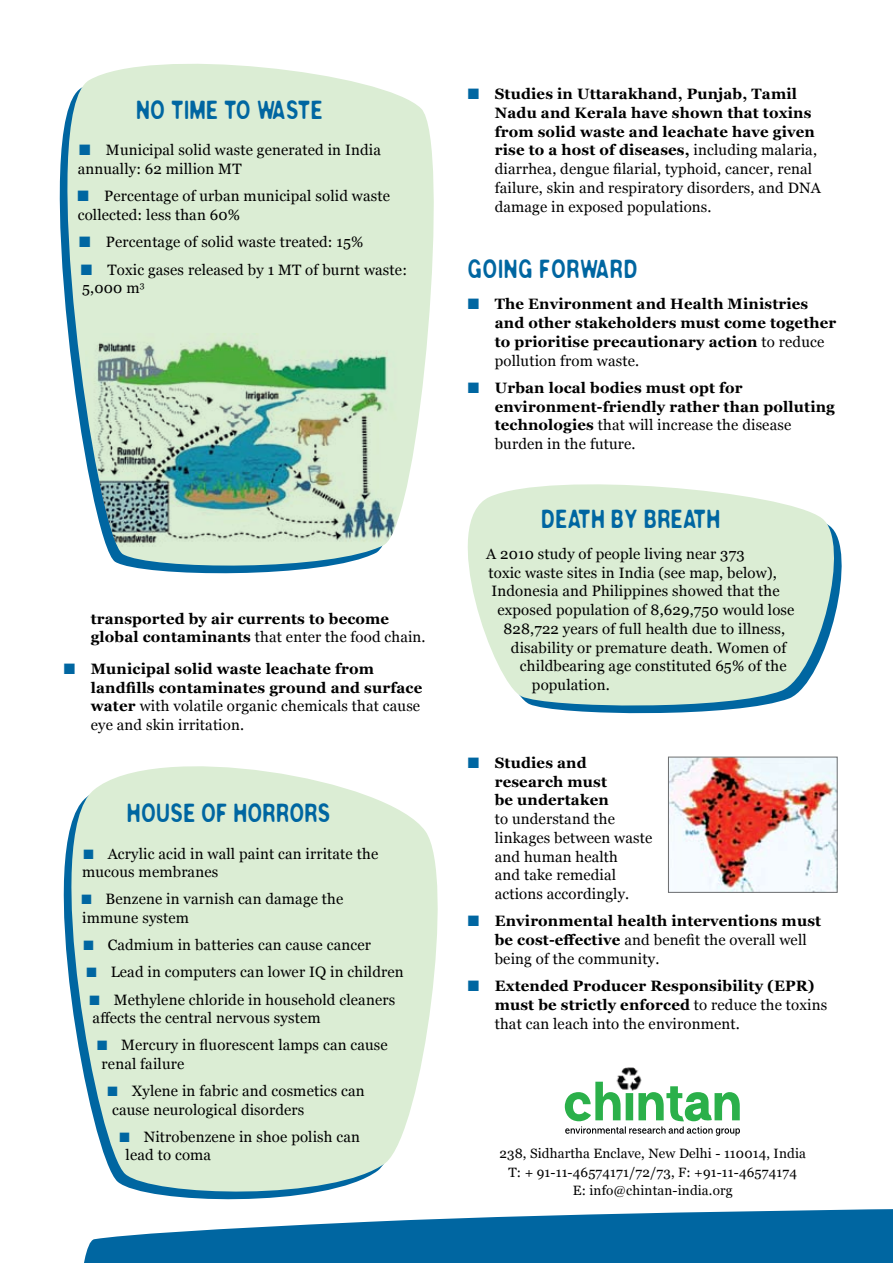
<style>
.page{position:relative;width:893px;height:1263px;background:#fff}
.page>*{position:absolute;margin:0;border:0;box-sizing:border-box;transform-origin:0 0}
.t1{font:100 24px "Washout";letter-spacing:.01em;color:#0066a1}
.t2{font:15px/18.8px "Georgia";letter-spacing:.01em;color:#000}
.t3{font:700 15px/18.8px "Georgia";letter-spacing:.01em;color:#000}
.t4{font:13.5px/18.8px "Georgia";letter-spacing:.01em;color:#000;text-align:center}
.s1{color:#0066a1}
.s2{font-weight:400}
.s3{font-weight:700}
</style>
<div class="page">
<svg style="left:84px;top:1209px;width:809px;height:54px"></svg>
<img style="left:564px;top:1067px;width:152px;height:67px">
<img style="left:565px;top:1082px;width:175px;height:39px">
<img style="left:581px;top:1126px;width:126px;height:8px">
<img style="left:716px;top:1128px;width:24px;height:8px">
<svg style="left:59px;top:64px;width:375px;height:507px;fill:#dbedd4"></svg>
<img style="left:85px;top:334px;width:319px;height:212px">
<svg style="left:63px;top:766px;width:375px;height:434px;background:#d9ebd8"></svg>
<svg style="left:467px;top:484px;width:375px;height:227px;background:#d6e9d7"></svg>
<img style="left:670px;top:758px;width:166px;height:133px">
<div style="left:668px;top:756px;width:170px;height:137px;border:1px solid #6d6f71"></div>
<h1 class="t1" style="left:136px;top:100px;width:188px">NO TIME TO WASTE</h1>
<p class="t2" style="left:78px;top:141px;width:305px"><span class="s1">■</span> Municipal solid waste generated in India annually: 62 million MT</p>
<p class="t2" style="left:77px;top:187px;width:314px"><span class="s1">■</span> Percentage of urban municipal solid waste collected: less than 60%</p>
<p class="t2" style="left:79px;top:233px;width:286px"><span class="s1">■</span> Percentage of solid waste treated: 15%</p>
<p class="t2" style="left:81px;top:260px;width:328px"><span class="s1">■</span> Toxic gases released by 1 MT of burnt waste:<br>5,000 m<sup>3</sup></p>
<p class="t3" style="left:91px;top:609px;width:336px">transported by air currents to become global contaminants <span class="s2">that enter the food chain.</span></p>
<p class="t3" style="left:91px;top:659px;width:333px;text-indent:-27px"><span class="s1">■</span> Municipal solid waste leachate from landfills contaminates ground and surface water <span class="s2">with volatile organic chemicals that cause eye and skin irritation.</span></p>
<h1 class="t1" style="left:127px;top:802px;width:136px">HOUSE OF HORROR</h1>
<h1 class="t1" style="left:318px;top:802px;width:14px">S</h1>
<p class="t2" style="left:82px;top:845px;width:298px"><span class="s1">■</span> Acrylic acid in wall paint can irritate the mucous membranes</p>
<p class="t2" style="left:81px;top:890px;width:263px"><span class="s1">■</span> Benzene in varnish can damage the immune system</p>
<p class="t2" style="left:84px;top:936px;width:289px"><span class="s1">■</span> Cadmium in batteries can cause cancer</p>
<p class="t2" style="left:87px;top:963px;width:318px"><span class="s1">■</span> Lead in computers can lower IQ in children</p>
<p class="t2" style="left:90px;top:991px;width:307px"><span class="s1">■</span> Methylene chloride in household cleaners affects the central nervous system</p>
<p class="t2" style="left:97px;top:1036px;width:292px"><span class="s1">■</span> Mercury in fluorescent lamps can cause renal failure</p>
<p class="t2" style="left:108px;top:1082px;width:259px"><span class="s1">■</span> Xylene in fabric and cosmetics can cause neurological disorders</p>
<p class="t2" style="left:126px;top:1128px;width:236px;text-indent:-6px"><span class="s1">■</span> Nitrobenzene in shoe polish can lead to coma</p>
<p class="t2" style="left:495px;top:85px;width:328px;text-indent:-27px"><span class="s1">■</span> <span class="s3">Studies in Uttarakhand, Punjab, Tamil Nadu and Kerala have shown that toxins from solid waste and leachate have given rise to a host of diseases,</span> including malaria, diarrhea, dengue filarial, typhoid, cancer, renal failure, skin and respiratory disorders, and DNA damage in exposed populations.</p>
<h1 class="t1" style="left:468px;top:259px;width:169px">GOING FORWARD</h1>
<p class="t3" style="left:495px;top:295px;width:343px;text-indent:-27px"><span class="s1">■</span> The Environment and Health Ministries and other stakeholders must come together to prioritise precautionary action <span class="s2">to reduce pollution from waste.</span></p>
<p class="t3" style="left:495px;top:378px;width:342px;text-indent:-27px"><span class="s1">■</span> Urban local bodies must opt for environment-friendly rather than polluting technologies <span class="s2">that will increase the disease burden in the future.</span></p>
<h1 class="t1" style="left:541px;top:509px;width:181px">DEATH BY BREATH</h1>
<p class="t2" style="left:486px;top:545px;width:260px">A 2010 study of people living near 373</p>
<p class="t2" style="left:488px;top:563px;width:290px">toxic waste sites in India (see map, below),</p>
<p class="t2" style="left:491px;top:582px;width:290px">Indonesia and Philippines showed that the</p>
<p class="t2" style="left:497px;top:601px;width:299px">exposed population of 8,629,750 would lose</p>
<p class="t2" style="left:503px;top:620px;width:283px">828,722 years of full health due to illness,</p>
<p class="t2" style="left:511px;top:638px;width:277px">disability or premature death. Women of</p>
<p class="t2" style="left:520px;top:657px;width:268px">childbearing age constituted 65% of the</p>
<p class="t2" style="left:532px;top:676px;width:79px">population.</p>
<p class="t3" style="left:495px;top:753px;width:115px;text-indent:-27px"><span class="s1">■</span> Studies and research must be undertaken</p>
<p class="t2" style="left:495px;top:810px;width:159px">to understand the linkages between waste and human health<br>and take remedial actions accordingly.</p>
<p class="t3" style="left:495px;top:912px;width:328px;text-indent:-27px"><span class="s1">■</span> Environmental health interventions must be cost-effective <span class="s2">and benefit the overall well being of the community.</span></p>
<p class="t3" style="left:495px;top:977px;width:334px;text-indent:-27px"><span class="s1">■</span> Extended Producer Responsibility (EPR) must be strictly enforced <span class="s2">to reduce the toxins that can leach into the environment.</span></p>
<p class="t4" style="left:499px;top:1144px;width:308px">238, Sidhartha Enclave, New Delhi - 110014, India<br>T: + 91-11-46574171/72/73, F: +91-11-46574174<br>E: info@chintan-india.org</p>
</div>
